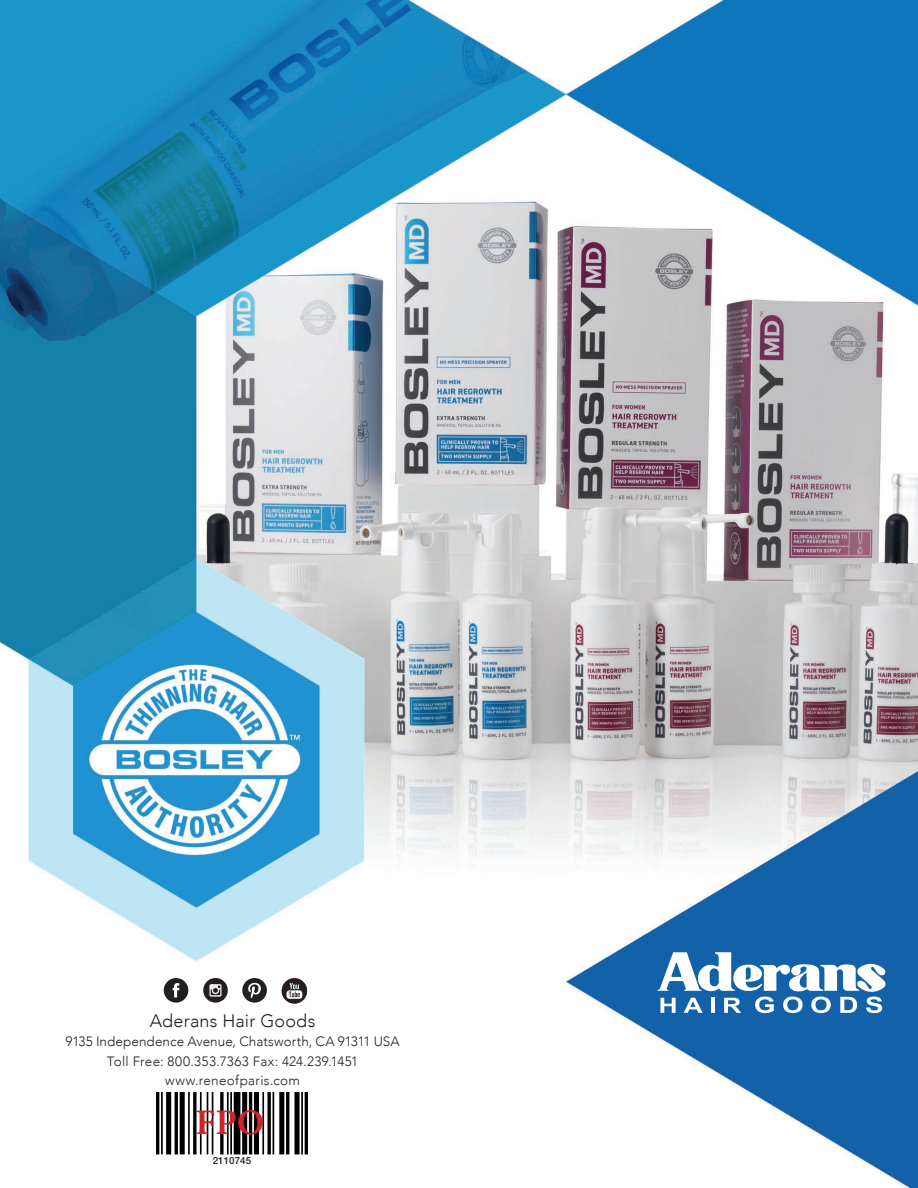
<style>
.page{position:relative;width:918px;height:1188px;background:#fff}
.page>*{position:absolute;margin:0;border:0;box-sizing:border-box;transform-origin:0 0}
.t1{font:700 36px "Minion Pro";color:#d1232a}
.t2{font:300 18px "Avenir";letter-spacing:.01em;color:#231f20}
.t3{font:300 13.5px/19.5px "Avenir";letter-spacing:.01em;color:#231f20;text-align:center}
.t4{font:500 9.75px "Helvetica Neue";letter-spacing:.01em;color:#231f20}
</style>
<div class="page">
<img style="left:0;top:0;width:918px;height:1188px">
<svg style="left:657px;top:952px;width:229px;height:61px"></svg>
<div style="left:282px;top:978px;width:25px;height:26px;background:#231f20;border-radius:50%"></div>
<svg style="left:286px;top:983px;width:16px;height:16px"></svg>
<div style="left:242px;top:978px;width:25px;height:25px;background:#231f20;border-radius:50%"></div>
<svg style="left:248px;top:982px;width:13px;height:16px"></svg>
<div style="left:203px;top:978px;width:25px;height:25px;background:#231f20;border-radius:50%"></div>
<svg style="left:209px;top:984px;width:13px;height:13px"></svg>
<div style="left:164px;top:978px;width:24px;height:25px;background:#231f20;border-radius:50%"></div>
<svg style="left:173px;top:983px;width:6px;height:15px"></svg>
<img style="left:156px;top:1092px;width:152px;height:62px">
<h2 class="t2" style="left:150px;top:1010px;width:167px">Aderans Hair Goods</h2>
<p class="t3" style="left:66px;top:1032px;width:336px">9135 Independence Avenue, Chatsworth, CA 91311 USA<br>Toll Free: 800.353.7363 Fax: 424.239.1451 www.reneofparis.com</p>
<h1 class="t1" style="left:195px;top:1097px;width:71px">FPO</h1>
<p class="t4" style="left:213px;top:1152px;width:40px">2110745</p>
</div>
